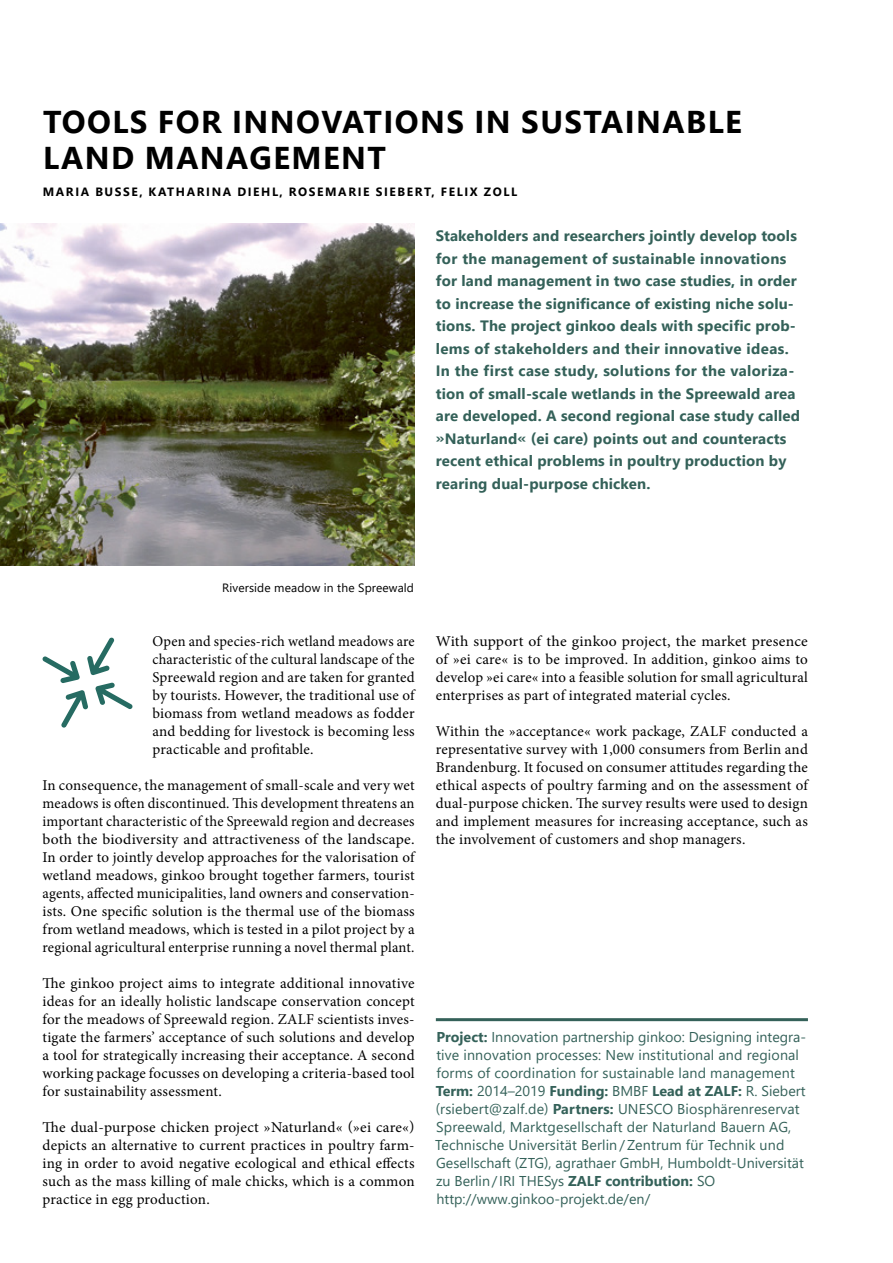
<style>
.page{position:relative;width:893px;height:1263px;background:#fff}
.page>*{position:absolute;margin:0;border:0;box-sizing:border-box;transform-origin:0 0}
.t1{font:700 31.5px/36px "Segoe UI";letter-spacing:.045em;color:#000}
.t2{font:15px/18px "Minion Pro";letter-spacing:.01em;color:#000;text-align:justify}
.t3{font:700 15px/22.5px "Segoe UI";letter-spacing:.01em;color:#346159}
.t4{font:15px/18px "Minion Pro";letter-spacing:.01em;color:#000;text-align:justify;scale:.96 1}
.t5{font:15px/18px "Minion Pro";letter-spacing:.01em;color:#000;text-align:justify;scale:1.04 1}
.t6{font:14.25px/18px "Segoe UI";letter-spacing:.01em;color:#346159}
.t7{font:700 12px "Segoe UI";letter-spacing:.135em;color:#000}
.t8{font:12px "Segoe UI";letter-spacing:.01em;color:#000}
.s1{font-weight:700}
</style>
<div class="page">
<hr style="left:436px;top:1018px;width:372px;height:3px;background:#346159">
<img style="left:0;top:223px;width:415px;height:342px">
<svg style="left:43px;top:637px;width:90px;height:90px"></svg>
<h1 class="t1" style="left:43px;top:102px;width:700px">TOOLS FOR INNOVATIONS IN SUSTAINABLE<br>LAND MANAGEMENT</h1>
<p class="t7" style="left:43px;top:181px;width:476px">MARIA BUSSE, KATHARINA DIEHL, ROSEMARIE SIEBERT, FELIX ZOLL</p>
<p class="t3" style="left:436px;top:224px;width:366px">Stakeholders and researchers jointly develop tools for the management of sustainable innovations for land management in two case studies, in order to increase the significance of existing niche solu&shy;tions. The project ginkoo deals with specific prob&shy;lems of stakeholders and their innovative ideas.<br>In the first case study, solutions for the valoriza&shy;tion of small-scale wetlands in the Spreewald area are developed. A second regional case study called »Naturland« (ei care) points out and counteracts recent ethical problems in poultry production by rearing dual-purpose chicken.</p>
<p class="t8" style="left:222px;top:577px;width:193px">Riverside meadow in the Spreewald</p>
<p class="t4" style="left:153px;top:633px;width:274px">Open and species-rich wetland meadows are characteristic of the cultural landscape of the Spreewald region and are taken for granted by tourists. However, the traditional use of biomass from wetland meadows as fodder and bedding for livestock is becoming less practicable and profitable.</p>
<p class="t2" style="left:43px;top:777px;width:374px">In consequence, the management of small-scale and very wet meadows is often discontinued. This development threatens an important characteristic of the Spreewald region and decreases both the biodiversity and attractiveness of the landscape.<br>In order to jointly develop approaches for the valorisation of wetland meadows, ginkoo brought together farmers, tourist agents, affected municipalities, land owners and conservation&shy;ists. One specific solution is the thermal use of the biomass from wetland meadows, which is tested in a pilot project by a regional agricultural enterprise running a novel thermal plant.</p>
<p class="t2" style="left:43px;top:975px;width:374px">The ginkoo project aims to integrate additional innovative ideas for an ideally holistic landscape conservation concept for the meadows of Spreewald region. ZALF scientists inves&shy;tigate the farmers’ acceptance of such solutions and develop a tool for strategically increasing their acceptance. A second working package focusses on developing a criteria-based tool for sustainability assessment.</p>
<p class="t2" style="left:43px;top:1119px;width:374px">The dual-purpose chicken project »Naturland« (»ei care«) depicts an alternative to current practices in poultry farm&shy;ing in order to avoid negative ecological and ethical effects such as the mass killing of male chicks, which is a common practice in egg production.</p>
<p class="t5" style="left:436px;top:633px;width:359px">With support of the ginkoo project, the market presence of »ei care« is to be improved. In addition, ginkoo aims to develop »ei care« into a feasible solution for small agricultural enterprises as part of integrated material cycles.</p>
<p class="t2" style="left:436px;top:723px;width:374px">Within the »acceptance« work package, ZALF conducted a representative survey with 1,000 consumers from Berlin and Brandenburg. It focused on consumer attitudes regarding the ethical aspects of poultry farming and on the assessment of dual-purpose chicken. The survey results were used to design and implement measures for increasing acceptance, such as the involvement of customers and shop managers.</p>
<p class="t6" style="left:435px;top:1027px;width:372px"><span class="s1">Project:</span> Innovation partnership ginkoo: Designing integra&shy;tive innovation processes: New institutional and regional forms of coordination for sustainable land management <span class="s1">Term:</span> 2014–2019 <span class="s1">Funding:</span> BMBF <span class="s1">Lead at ZALF:</span> R. Siebert (rsiebert@zalf.de) <span class="s1">Partners:</span> UNESCO Biosphärenreservat Spreewald, Marktgesellschaft der Naturland Bauern AG, Technische Universität Berlin / Zentrum für Technik und Gesellschaft (ZTG), agrathaer GmbH, Humboldt-Universität zu Berlin/IRI THESys <span class="s1">ZALF contribution:</span> SO http://www.ginkoo-projekt.de/en/</p>
</div>
